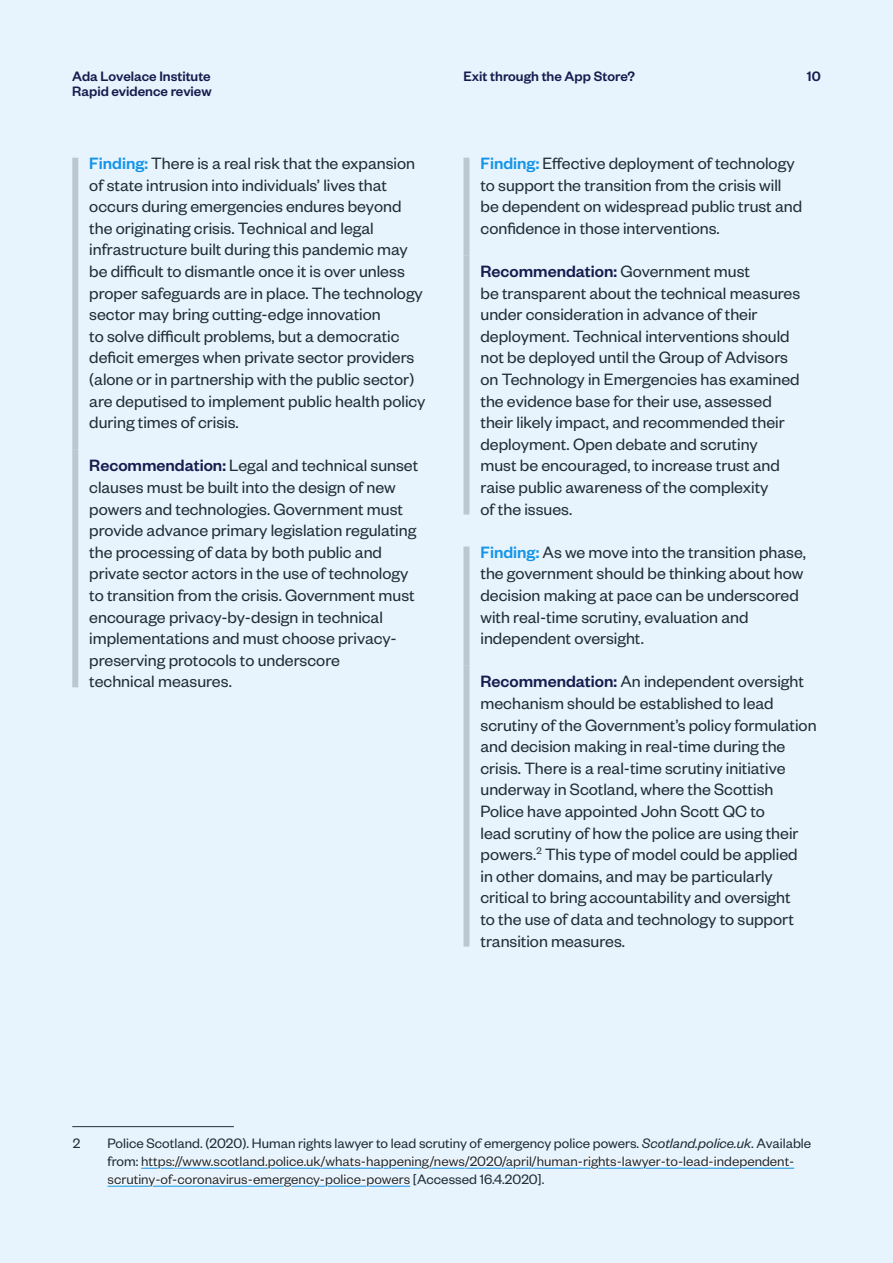
<style>
.page{position:relative;width:893px;height:1263px;background:#e8f4fd}
.page>*{position:absolute;margin:0;border:0;box-sizing:border-box;transform-origin:0 0}
.t1{font:18px/21.6px "Founders Grotesk";color:#212e38}
.t2{font:15px/18px "Founders Grotesk";color:#212e38}
.t3{font:500 15px "Founders Grotesk";color:#171c4f}
.s1{font-weight:500;color:#1494e7}
.s2{font-weight:500;color:#171c4f}
.s3{font-style:italic}
</style>
<div class="page">
<div style="left:72px;top:158px;width:6px;height:292px;background:#bac8d4"></div>
<div style="left:72px;top:450px;width:6px;height:237px;background:#bac8d4"></div>
<hr style="left:72px;top:1126px;width:162px;height:1px;background:#212e38">
<svg style="left:107px;top:1156px;width:687px;height:32px"></svg>
<div style="left:463px;top:158px;width:6px;height:97px;background:#bac8d4"></div>
<div style="left:463px;top:255px;width:6px;height:260px;background:#bac8d4"></div>
<div style="left:463px;top:546px;width:6px;height:120px;background:#bac8d4"></div>
<div style="left:463px;top:666px;width:6px;height:281px;background:#bac8d4"></div>
<p class="t3" style="left:72px;top:67px;width:140px">Ada Lovelace Institute</p>
<p class="t3" style="left:463px;top:67px;width:173px">Exit through the App Store?</p>
<p class="t3" style="left:807px;top:67px;width:15px">10</p>
<p class="t3" style="left:72px;top:82px;width:141px">Rapid evidence review</p>
<p class="t1" style="left:89px;top:151px;width:338px"><span class="s1">Finding:</span> There is a real risk that the expansion of state intrusion into individuals’ lives that occurs during emergencies endures beyond the originating crisis. Technical and legal infrastructure built during this pandemic may be difficult to dismantle once it is over unless proper safeguards are in place. The technology sector may bring cutting-edge innovation<br>to solve difficult problems, but a democratic deficit emerges when private sector providers (alone or in partnership with the public sector) are deputised to implement public health policy during times of crisis.</p>
<p class="t1" style="left:89px;top:454px;width:330px"><span class="s2">Recommendation:</span> Legal and technical sunset clauses must be built into the design of new powers and technologies. Government must provide advance primary legislation regulating the processing of data by both public and private sector actors in the use of technology to transition from the crisis. Government must encourage privacy-by-design in technical implementations and must choose privacy&shy;preserving protocols to underscore<br>technical measures.</p>
<p class="t1" style="left:480px;top:151px;width:323px"><span class="s1">Finding:</span> Effective deployment of technology to support the transition from the crisis will be dependent on widespread public trust and confidence in those interventions.</p>
<p class="t1" style="left:480px;top:259px;width:321px"><span class="s2">Recommendation:</span> Government must<br>be transparent about the technical measures under consideration in advance of their deployment. Technical interventions should not be deployed until the Group of Advisors on Technology in Emergencies has examined the evidence base for their use, assessed their likely impact, and recommended their deployment. Open debate and scrutiny<br>must be encouraged, to increase trust and raise public awareness of the complexity<br>of the issues.</p>
<p class="t1" style="left:480px;top:540px;width:327px"><span class="s1">Finding:</span> As we move into the transition phase, the government should be thinking about how decision making at pace can be underscored with real-time scrutiny, evaluation and independent oversight.</p>
<p class="t1" style="left:480px;top:670px;width:338px"><span class="s2">Recommendation:</span> An independent oversight mechanism should be established to lead scrutiny of the Government’s policy formulation and decision making in real-time during the crisis. There is a real-time scrutiny initiative underway in Scotland, where the Scottish Police have appointed John Scott QC to<br>lead scrutiny of how the police are using their powers.<sup>2</sup> This type of model could be applied<br>in other domains, and may be particularly critical to bring accountability and oversight<br>to the use of data and technology to support transition measures.</p>
<p class="t2" style="left:73px;top:1134px;width:9px">2</p>
<p class="t2" style="left:108px;top:1134px;width:705px">Police Scotland. (2020). Human rights lawyer to lead scrutiny of emergency police powers. <span class="s3">Scotland.police.uk</span>. Available from: https://www.scotland.police.uk/whats-happening/news/2020/april/human-rights-lawyer-to-lead-independent&shy;scrutiny-of-coronavirus-emergency-police-powers [Accessed 16.4.2020].</p>
</div>
